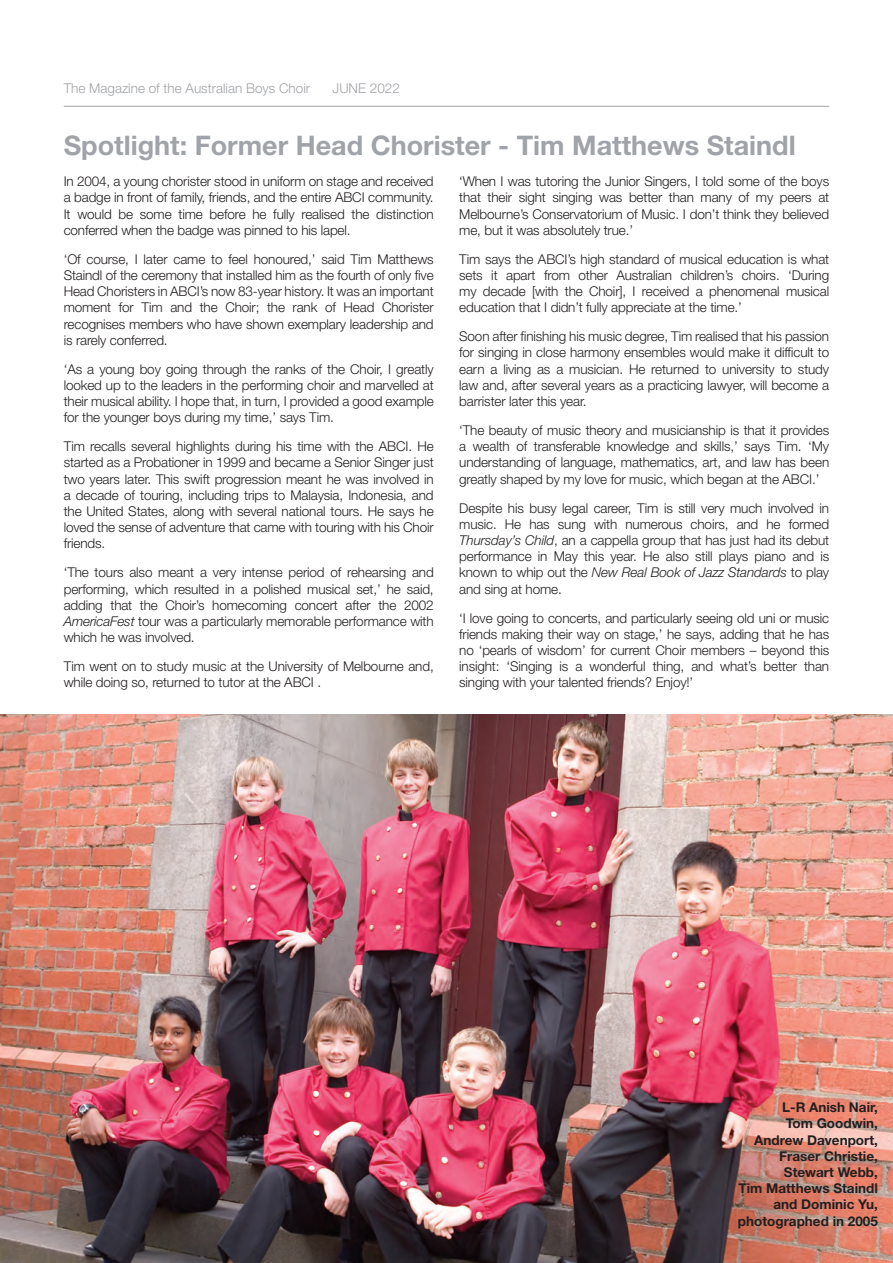
<style>
.page{position:relative;width:893px;height:1263px;background:#fff}
.page>*{position:absolute;margin:0;border:0;box-sizing:border-box;transform-origin:0 0}
.t1{font:700 27px "Helvetica Neue LT Std";color:#a0a3a7}
.t2{font:300 13.5px/16.2px "Helvetica Neue LT Std";letter-spacing:-.01em;color:#231f20;text-align:justify}
.t3{font:700 13.5px/16.2px "Helvetica Neue LT Std";color:#231f20;text-align:right}
.t4{font:300 13.5px "Helvetica Neue LT Std";color:#a0a3a7}
.s1{font-style:italic}
</style>
<div class="page">
<hr style="left:64px;top:106px;width:765px;height:1px;background:#a0a3a7">
<img style="left:0;top:714px;width:893px;height:549px">
<p class="t4" style="left:64px;top:83px;width:248px">The Magazine of the Australian Boys Choir</p>
<p class="t4" style="left:333px;top:83px;width:69px">JUNE 2022</p>
<h1 class="t1" style="left:64px;top:136px;width:733px">Spotlight: Former Head Chorister - Tim Matthews Staindl</h1>
<p class="t2" style="left:64px;top:174px;width:371px">In 2004, a young chorister stood in uniform on stage and received a badge in front of family, friends, and the entire ABCI community.<br>It would be some time before he fully realised the distinction conferred when the badge was pinned to his lapel.</p>
<p class="t2" style="left:64px;top:252px;width:371px">‘Of course, I later came to feel honoured,’ said Tim Matthews Staindl of the ceremony that installed him as the fourth of only five Head Choristers in ABCI’s now 83-year history. It was an important moment for Tim and the Choir; the rank of Head Chorister recognises members who have shown exemplary leadership and is rarely conferred.</p>
<p class="t2" style="left:64px;top:362px;width:371px">‘As a young boy going through the ranks of the Choir, I greatly looked up to the leaders in the performing choir and marvelled at their musical ability. I hope that, in turn, I provided a good example for the younger boys during my time,’ says Tim.</p>
<p class="t2" style="left:64px;top:440px;width:371px">Tim recalls several highlights during his time with the ABCI. He started as a Probationer in 1999 and became a Senior Singer just two years later. This swift progression meant he was involved in a decade of touring, including trips to Malaysia, Indonesia, and the United States, along with several national tours. He says he loved the sense of adventure that came with touring with his Choir friends.</p>
<p class="t2" style="left:64px;top:566px;width:371px">‘The tours also meant a very intense period of rehearsing and performing, which resulted in a polished musical set,’ he said, adding that the Choir’s homecoming concert after the 2002<br><span class="s1">AmericaFest</span> tour was a particularly memorable performance with which he was involved.</p>
<p class="t2" style="left:64px;top:659px;width:371px">Tim went on to study music at the University of Melbourne and, while doing so, returned to tutor at the ABCI .</p>
<p class="t2" style="left:459px;top:174px;width:371px">‘When I was tutoring the Junior Singers, I told some of the boys that their sight singing was better than many of my peers at Melbourne’s Conservatorium of Music. I don’t think they believed me, but it was absolutely true.’</p>
<p class="t2" style="left:459px;top:252px;width:371px">Tim says the ABCI’s high standard of musical education is what sets it apart from other Australian children’s choirs. ‘During my decade [with the Choir], I received a phenomenal musical education that I didn’t fully appreciate at the time.’</p>
<p class="t2" style="left:459px;top:330px;width:371px">Soon after finishing his music degree, Tim realised that his passion for singing in close harmony ensembles would make it difficult to earn a living as a musician. He returned to university to study law and, after several years as a practicing lawyer, will become a barrister later this year.</p>
<p class="t2" style="left:459px;top:423px;width:371px">‘The beauty of music theory and musicianship is that it provides a wealth of transferable knowledge and skills,’ says Tim. ‘My understanding of language, mathematics, art, and law has been greatly shaped by my love for music, which began at the ABCI.’</p>
<p class="t2" style="left:459px;top:501px;width:371px">Despite his busy legal career, Tim is still very much involved in music. He has sung with numerous choirs, and he formed <span class="s1">Thursday’s Child</span>, an a cappella group that has just had its debut performance in May this year. He also still plays piano and is known to whip out the <span class="s1">New Real Book of Jazz Standards</span> to play and sing at home.</p>
<p class="t2" style="left:459px;top:611px;width:371px">‘I love going to concerts, and particularly seeing old uni or music friends making their way on stage,’ he says, adding that he has no ‘pearls of wisdom’ for current Choir members – beyond this insight: ‘Singing is a wonderful thing, and what’s better than singing with your talented friends? Enjoy!’</p>
<p class="t3" style="left:738px;top:1100px;width:142px">L-R Anish Nair,<br>Tom Goodwin,<br>Andrew Davenport,<br>Fraser Christie,<br>Stewart Webb,<br>Tim Matthews Staindl and Dominic Yu, photographed in 2005</p>
</div>
